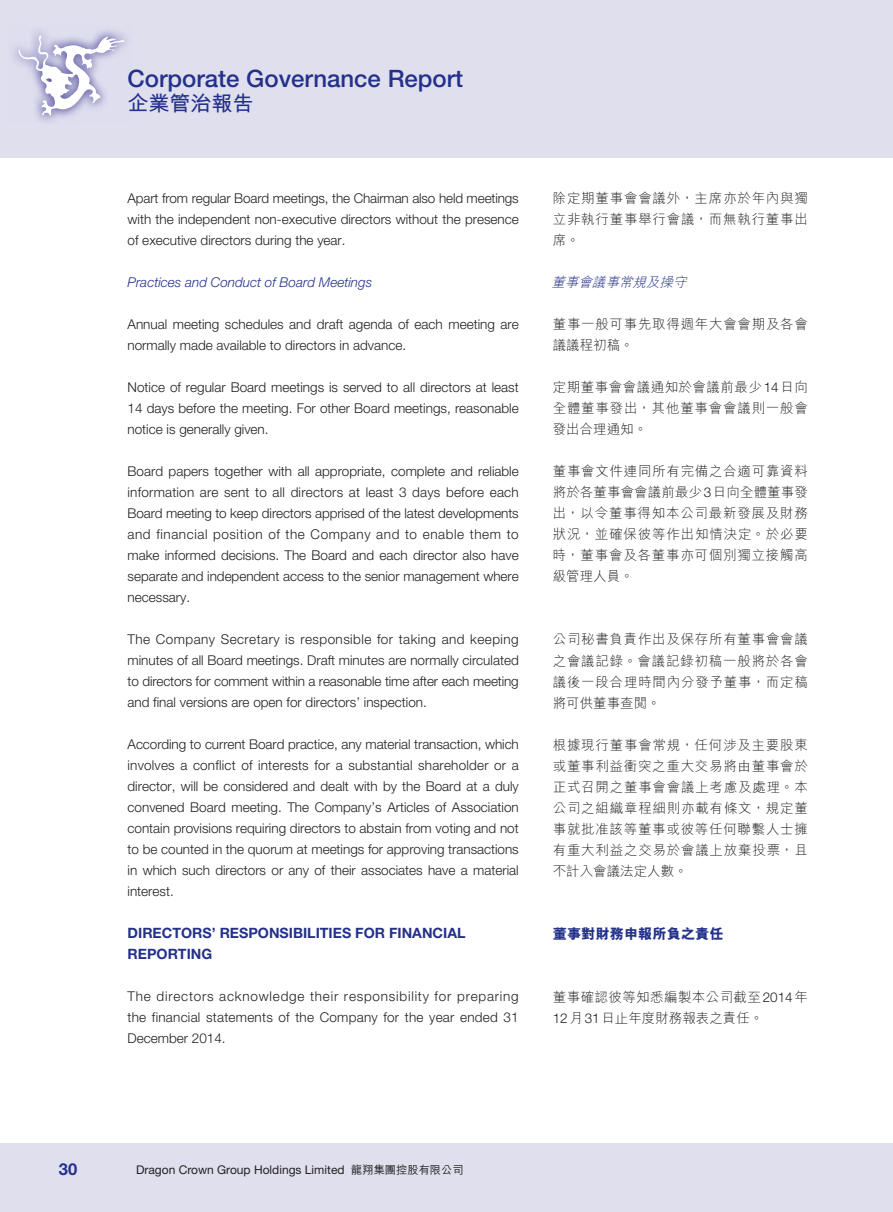
<style>
.page{position:relative;width:893px;height:1212px;background:#fff}
.page>*{position:absolute;margin:0;border:0;box-sizing:border-box;transform-origin:0 0}
.t1{font:500 24px "Helvetica Neue LT Std";color:#24318b}
.t2{font:21px "M Hei HK Bold B5 pc H";color:#24318b}
.t3{font:700 16.5px "Helvetica Neue LT Std";color:#24318b}
.t4{font:700 14.25px/21px "Helvetica Neue LT Std";color:#24318b}
.t5{font:14.25px "M Hei HK Xbold B5 pc H";color:#24318b}
.t6{font:300 13.5px/21px "Helvetica Neue LT Std";color:#231f20;text-align:justify}
.t7{font:13.5px/21px "M Hei HK Light B5 pc H";letter-spacing:.055em;color:#231f20;text-align:justify}
.t8{font:13.5px/21px "M Hei HK Light B5 pc H";letter-spacing:.03em;color:#231f20}
.t9{font:italic 300 13.5px "Helvetica Neue LT Std";color:#24318b}
.t10{font:italic 13.5px "M Hei HK Light B5 pc H";color:#24318b}
.t11{font:12px "Helvetica Neue LT Std";color:#231f20}
.s1{font-family:"Helvetica Neue LT Std";font-weight:300}
.s2{font-family:"M Hei HK Medium B5 pc H";font-size:11.25px}
</style>
<div class="page">
<div style="left:0;top:1143px;width:893px;height:69px;background:#e0dfee"></div>
<div style="left:0;top:0;width:893px;height:157px;background:#e0dfee"></div>
<svg style="left:18px;top:35px;width:106px;height:81px"></svg>
<h1 class="t1" style="left:128px;top:70px;width:337px">Corporate Governance Report</h1>
<h2 class="t2" style="left:128px;top:95px;width:128px">企業管治報告</h2>
<p class="t6" style="left:128px;top:189px;width:393px">Apart from regular Board meetings, the Chairman also held meetings with the independent non-executive directors without the presence of executive directors during the year.</p>
<p class="t9" style="left:128px;top:277px;width:246px">Practices and Conduct of Board Meetings</p>
<p class="t6" style="left:128px;top:315px;width:393px">Annual meeting schedules and draft agenda of each meeting are normally made available to directors in advance.</p>
<p class="t6" style="left:128px;top:378px;width:393px">Notice of regular Board meetings is served to all directors at least 14 days before the meeting. For other Board meetings, reasonable notice is generally given.</p>
<p class="t6" style="left:128px;top:462px;width:393px">Board papers together with all appropriate, complete and reliable information are sent to all directors at least 3 days before each Board meeting to keep directors apprised of the latest developments and financial position of the Company and to enable them to make informed decisions. The Board and each director also have separate and independent access to the senior management where necessary.</p>
<p class="t6" style="left:128px;top:630px;width:393px">The Company Secretary is responsible for taking and keeping minutes of all Board meetings. Draft minutes are normally circulated to directors for comment within a reasonable time after each meeting and final versions are open for directors’ inspection.</p>
<p class="t6" style="left:128px;top:735px;width:393px">According to current Board practice, any material transaction, which involves a conflict of interests for a substantial shareholder or a director, will be considered and dealt with by the Board at a duly convened Board meeting. The Company’s Articles of Association contain provisions requiring directors to abstain from voting and not to be counted in the quorum at meetings for approving transactions in which such directors or any of their associates have a material interest.</p>
<p class="t4" style="left:128px;top:924px;width:340px">DIRECTORS’ RESPONSIBILITIES FOR FINANCIAL<br>REPORTING</p>
<p class="t6" style="left:128px;top:987px;width:393px">The directors acknowledge their responsibility for preparing the financial statements of the Company for the year ended 31<br>December 2014.</p>
<p class="t7" style="left:553px;top:190px;width:257px">除定期董事會會議外，主席亦於年內與獨立非執行董事舉行會議，而無執行董事出席。</p>
<p class="t10" style="left:551px;top:277px;width:140px">董事會議事常規及操守</p>
<p class="t7" style="left:553px;top:316px;width:257px">董事一般可事先取得週年大會會期及各會議議程初稿。</p>
<p class="t7" style="left:553px;top:379px;width:257px">定期董事會會議通知於會議前最少<span class="s1">14</span>日向全體董事發出，其他董事會會議則一般會發出合理通知。</p>
<p class="t7" style="left:553px;top:463px;width:257px">董事會文件連同所有完備之合適可靠資料將於各董事會會議前最少<span class="s1">3</span>日向全體董事發出，以令董事得知本公司最新發展及財務狀況，並確保彼等作出知情決定。於必要時，董事會及各董事亦可個別獨立接觸高級管理人員。</p>
<p class="t7" style="left:553px;top:631px;width:257px">公司秘書負責作出及保存所有董事會會議之會議記錄。會議記錄初稿一般將於各會議後一段合理時間內分發予董事，而定稿將可供董事查閱。</p>
<p class="t7" style="left:553px;top:736px;width:257px">根據現行董事會常規，任何涉及主要股東或董事利益衝突之重大交易將由董事會於正式召開之董事會會議上考慮及處理。本公司之組織章程細則亦載有條文，規定董事就批准該等董事或彼等任何聯繫人士擁有重大利益之交易於會議上放棄投票，且不計入會議法定人數。</p>
<p class="t5" style="left:553px;top:928px;width:172px">董事對財務申報所負之責任</p>
<p class="t8" style="left:553px;top:988px;width:257px">董事確認彼等知悉編製本公司截至<span class="s1">2014</span>年<br><span class="s1">12</span>月<span class="s1">31</span>日止年度財務報表之責任。</p>
<p class="t3" style="left:59px;top:1163px;width:20px">30</p>
<p class="t11" style="left:136px;top:1165px;width:329px">Dragon Crown Group Holdings Limited <span class="s2">龍翔集團控股有限公司</span></p>
</div>
